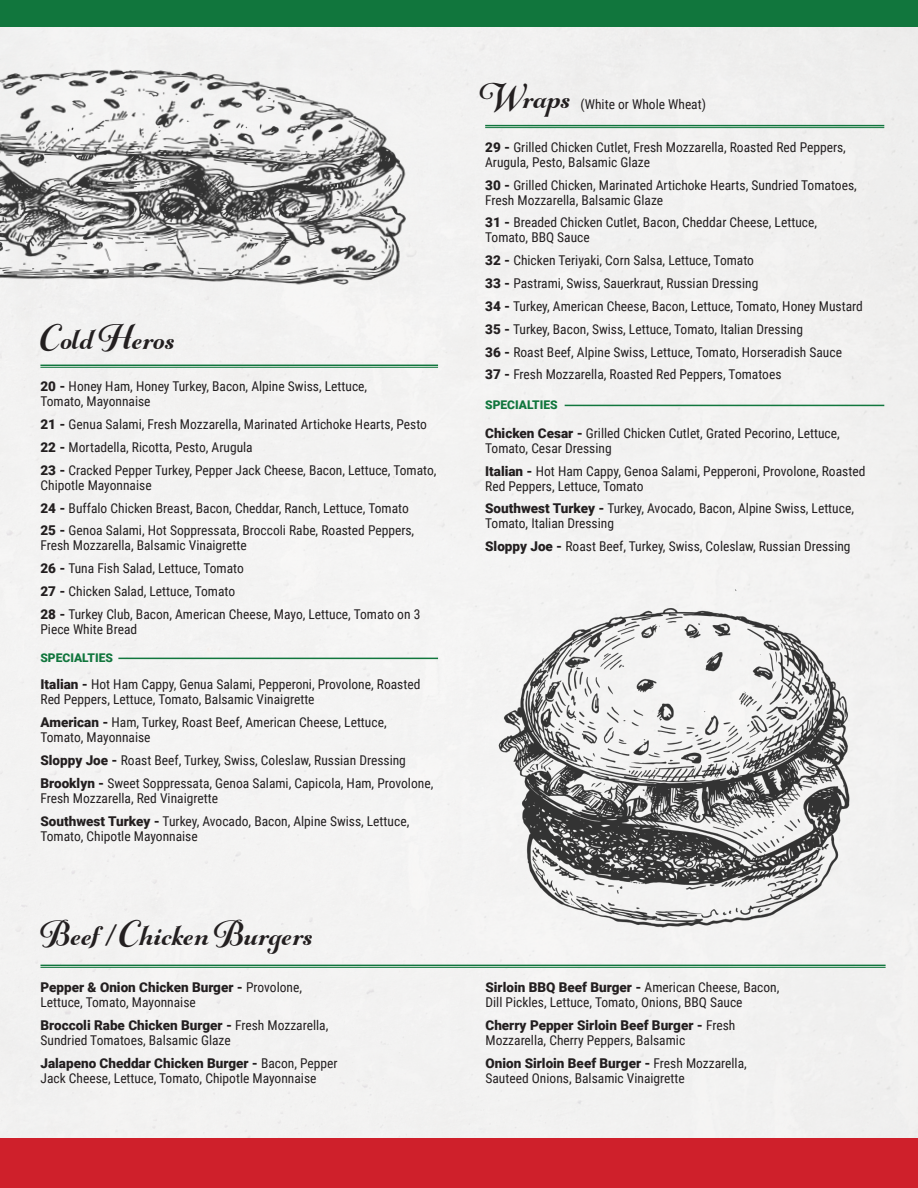
<style>
.page{position:relative;width:918px;height:1188px;background:#fff}
.page>*{position:absolute;margin:0;border:0;box-sizing:border-box;transform-origin:0 0}
.t1{font:700 40.5px "Gioviale";color:#231f20}
.Sandwich_Menu{font:13.5px/15px "Roboto Condensed";color:#231f20}
.Sandwich_Menu-2{font:900 12px "Roboto";color:#11763d}
.s1{font-family:"Roboto";font-weight:900}
</style>
<div class="page">
<div style="left:0;top:27px;width:918px;height:1112px;background:#f2f2f1"></div>
<hr style="left:118px;top:658px;width:320px;height:1px;background:#11763d">
<hr style="left:565px;top:405px;width:319px;height:1px;background:#11763d">
<img style="left:479px;top:588px;width:393px;height:361px">
<div style="left:0;top:1139px;width:918px;height:49px;background:#cf202b"></div>
<div style="left:0;top:0;width:918px;height:27px;background:#11763d"></div>
<img style="left:0;top:27px;width:488px;height:294px">
<hr style="left:485px;top:125px;width:399px;height:1px;background:#11763d">
<hr style="left:485px;top:127px;width:399px;height:1px;background:#11763d">
<hr style="left:40px;top:365px;width:398px;height:1px;background:#11763d">
<hr style="left:40px;top:367px;width:398px;height:1px;background:#11763d">
<hr style="left:40px;top:965px;width:846px;height:1px;background:#11763d">
<hr style="left:40px;top:967px;width:846px;height:1px;background:#11763d">
<p class="t1" style="left:40px;top:311px;width:136px">Cold Heros</p>
<p class="Sandwich_Menu" style="left:40px;top:378px;width:328px"><span class="s1">20 -</span> Honey Ham, Honey Turkey, Bacon, Alpine Swiss, Lettuce,<br>Tomato, Mayonnaise</p>
<p class="Sandwich_Menu" style="left:40px;top:416px;width:388px"><span class="s1">21 -</span> Genua Salami, Fresh Mozzarella, Marinated Artichoke Hearts, Pesto</p>
<p class="Sandwich_Menu" style="left:40px;top:439px;width:214px"><span class="s1">22 -</span> Mortadella, Ricotta, Pesto, Arugula</p>
<p class="Sandwich_Menu" style="left:40px;top:462px;width:398px"><span class="s1">23 -</span> Cracked Pepper Turkey, Pepper Jack Cheese, Bacon, Lettuce, Tomato,<br>Chipotle Mayonnaise</p>
<p class="Sandwich_Menu" style="left:40px;top:500px;width:370px"><span class="s1">24 -</span> Buffalo Chicken Breast, Bacon, Cheddar, Ranch, Lettuce, Tomato</p>
<p class="Sandwich_Menu" style="left:40px;top:523px;width:375px"><span class="s1">25 -</span> Genoa Salami, Hot Soppressata, Broccoli Rabe, Roasted Peppers,<br>Fresh Mozzarella, Balsamic Vinaigrette</p>
<p class="Sandwich_Menu" style="left:40px;top:560px;width:205px"><span class="s1">26 -</span> Tuna Fish Salad, Lettuce, Tomato</p>
<p class="Sandwich_Menu" style="left:40px;top:583px;width:196px"><span class="s1">27 -</span> Chicken Salad, Lettuce, Tomato</p>
<p class="Sandwich_Menu" style="left:40px;top:606px;width:381px"><span class="s1">28 -</span> Turkey Club, Bacon, American Cheese, Mayo, Lettuce, Tomato on 3<br>Piece White Bread</p>
<p class="Sandwich_Menu-2" style="left:40px;top:649px;width:74px">SPECIALTIES</p>
<p class="Sandwich_Menu" style="left:40px;top:677px;width:381px"><span class="s1">Italian -</span> Hot Ham Cappy, Genua Salami, Pepperoni, Provolone, Roasted<br>Red Peppers, Lettuce, Tomato, Balsamic Vinaigrette</p>
<p class="Sandwich_Menu" style="left:40px;top:714px;width:348px"><span class="s1">American -</span> Ham, Turkey, Roast Beef, American Cheese, Lettuce,<br>Tomato, Mayonnaise</p>
<p class="Sandwich_Menu" style="left:40px;top:752px;width:367px"><span class="s1">Sloppy Joe -</span> Roast Beef, Turkey, Swiss, Coleslaw, Russian Dressing</p>
<p class="Sandwich_Menu" style="left:40px;top:775px;width:394px"><span class="s1">Brooklyn -</span> Sweet Soppressata, Genoa Salami, Capicola, Ham, Provolone,<br>Fresh Mozzarella, Red Vinaigrette</p>
<p class="Sandwich_Menu" style="left:40px;top:813px;width:370px"><span class="s1">Southwest Turkey -</span> Turkey, Avocado, Bacon, Alpine Swiss, Lettuce,<br>Tomato, Chipotle Mayonnaise</p>
<p class="t1" style="left:40px;top:907px;width:273px">Beef / Chicken Burgers</p>
<p class="Sandwich_Menu" style="left:40px;top:979px;width:263px"><span class="s1">Pepper &amp; Onion Chicken Burger -</span> Provolone,<br>Lettuce, Tomato, Mayonnaise</p>
<p class="Sandwich_Menu" style="left:40px;top:1017px;width:289px"><span class="s1">Broccoli Rabe Chicken Burger -</span> Fresh Mozzarella,<br>Sundried Tomatoes, Balsamic Glaze</p>
<p class="Sandwich_Menu" style="left:40px;top:1055px;width:299px"><span class="s1">Jalapeno Cheddar Chicken Burger -</span> Bacon, Pepper<br>Jack Cheese, Lettuce, Tomato, Chipotle Mayonnaise</p>
<p class="t1" style="left:480px;top:70px;width:92px">Wraps</p>
<p class="Sandwich_Menu" style="left:580px;top:96px;width:127px">(White or Whole Wheat)</p>
<p class="Sandwich_Menu" style="left:485px;top:139px;width:362px"><span class="s1">29 -</span> Grilled Chicken Cutlet, Fresh Mozzarella, Roasted Red Peppers,<br>Arugula, Pesto, Balsamic Glaze</p>
<p class="Sandwich_Menu" style="left:485px;top:177px;width:373px"><span class="s1">30 -</span> Grilled Chicken, Marinated Artichoke Hearts, Sundried Tomatoes,<br>Fresh Mozzarella, Balsamic Glaze</p>
<p class="Sandwich_Menu" style="left:485px;top:215px;width:333px"><span class="s1">31 -</span> Breaded Chicken Cutlet, Bacon, Cheddar Cheese, Lettuce,<br>Tomato, BBQ Sauce</p>
<p class="Sandwich_Menu" style="left:485px;top:252px;width:270px"><span class="s1">32 -</span> Chicken Teriyaki, Corn Salsa, Lettuce, Tomato</p>
<p class="Sandwich_Menu" style="left:485px;top:275px;width:275px"><span class="s1">33 -</span> Pastrami, Swiss, Sauerkraut, Russian Dressing</p>
<p class="Sandwich_Menu" style="left:485px;top:298px;width:379px"><span class="s1">34 -</span> Turkey, American Cheese, Bacon, Lettuce, Tomato, Honey Mustard</p>
<p class="Sandwich_Menu" style="left:485px;top:321px;width:319px"><span class="s1">35 -</span> Turkey, Bacon, Swiss, Lettuce, Tomato, Italian Dressing</p>
<p class="Sandwich_Menu" style="left:485px;top:344px;width:358px"><span class="s1">36 -</span> Roast Beef, Alpine Swiss, Lettuce, Tomato, Horseradish Sauce</p>
<p class="Sandwich_Menu" style="left:485px;top:367px;width:298px"><span class="s1">37 -</span> Fresh Mozzarella, Roasted Red Peppers, Tomatoes</p>
<p class="Sandwich_Menu-2" style="left:485px;top:397px;width:74px">SPECIALTIES</p>
<p class="Sandwich_Menu" style="left:485px;top:425px;width:356px"><span class="s1">Chicken Cesar -</span> Grilled Chicken Cutlet, Grated Pecorino, Lettuce,<br>Tomato, Cesar Dressing</p>
<p class="Sandwich_Menu" style="left:485px;top:463px;width:382px"><span class="s1">Italian -</span> Hot Ham Cappy, Genoa Salami, Pepperoni, Provolone, Roasted<br>Red Peppers, Lettuce, Tomato</p>
<p class="Sandwich_Menu" style="left:485px;top:501px;width:370px"><span class="s1">Southwest Turkey -</span> Turkey, Avocado, Bacon, Alpine Swiss, Lettuce,<br>Tomato, Italian Dressing</p>
<p class="Sandwich_Menu" style="left:485px;top:538px;width:367px"><span class="s1">Sloppy Joe -</span> Roast Beef, Turkey, Swiss, Coleslaw, Russian Dressing</p>
<p class="Sandwich_Menu" style="left:485px;top:979px;width:295px"><span class="s1">Sirloin BBQ Beef Burger -</span> American Cheese, Bacon,<br>Dill Pickles, Lettuce, Tomato, Onions, BBQ Sauce</p>
<p class="Sandwich_Menu" style="left:485px;top:1017px;width:251px"><span class="s1">Cherry Pepper Sirloin Beef Burger -</span> Fresh<br>Mozzarella, Cherry Peppers, Balsamic</p>
<p class="Sandwich_Menu" style="left:485px;top:1055px;width:263px"><span class="s1">Onion Sirloin Beef Burger -</span> Fresh Mozzarella,<br>Sauteed Onions, Balsamic Vinaigrette</p>
</div>
